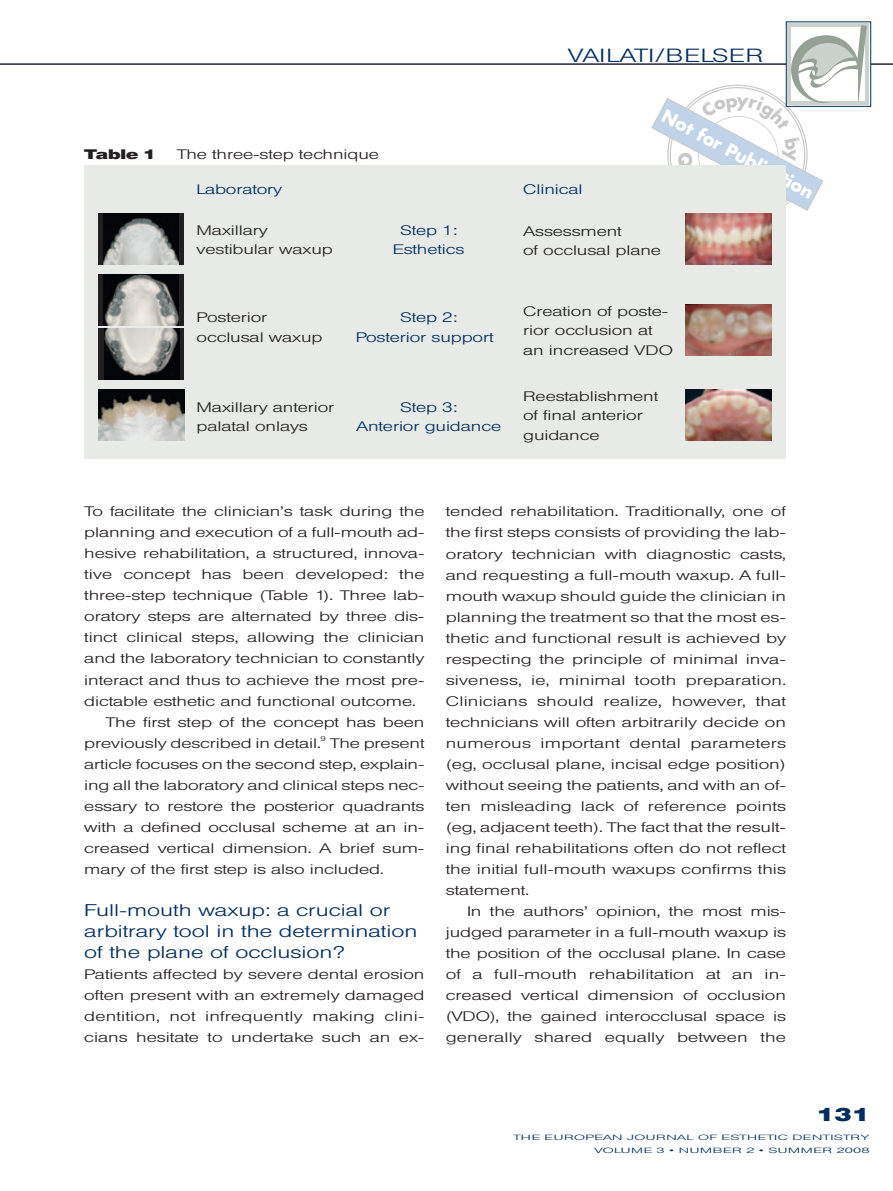
<style>
.page{position:relative;width:893px;height:1191px;background:#fff}
.page>*{position:absolute;margin:0;border:0;box-sizing:border-box;transform-origin:0 0}
.t1{font:700 19.8px "Futura T";color:#fff}
.t2{font:300 18.9px "Helvetica BQ";letter-spacing:.005em;color:#002e5e;scale:1.43 1}
.t3{font:900 18.9px "Helvetica BQ";color:#002e5e;scale:1.43 1}
.t4{font:300 16.8px/21px "Helvetica BQ";color:#002e5e;scale:1.43 1}
.t5{font:300 13.65px/21px "Helvetica BQ";letter-spacing:-.005em;color:#231f20;scale:1.43 1}
.t6{font:300 13.65px/19.5px "Helvetica BQ";letter-spacing:-.005em;color:#002e5e;text-align:center;scale:1.43 1}
.t7{font:900 13.65px "Helvetica BQ";letter-spacing:-.005em;color:#231f20;scale:1.43 1}
.t8{font:300 7.5px/12.8px "Helvetica BQ";letter-spacing:.025em;color:#002e5e;text-align:right;scale:2 1}
.t9{font:300 6.9px "Helvetica BQ";color:#231f20;scale:1.43 1}
</style>
<div class="page">
<hr style="left:0;top:64px;width:893px;height:1px;background:#231f20">
<div style="left:786px;top:22px;width:85px;height:85px;border:1px solid #002e5e"></div>
<div style="left:788px;top:23px;width:81px;height:82px;background:#cbd2cd"></div>
<div style="left:84px;top:165px;width:702px;height:294px;background:#e7eae7"></div>
<div style="left:98px;top:214px;width:86px;height:51px;background:#231f20"></div>
<img style="left:103px;top:214px;width:76px;height:51px">
<div style="left:98px;top:274px;width:85px;height:51px;background:#231f20"></div>
<img style="left:104px;top:274px;width:75px;height:51px">
<svg style="left:98px;top:329px;width:85px;height:51px"></svg>
<img style="left:105px;top:329px;width:74px;height:50px">
<img style="left:685px;top:304px;width:86px;height:51px">
<img style="left:98px;top:389px;width:86px;height:51px">
<img style="left:685px;top:389px;width:86px;height:51px">
<img style="left:685px;top:226px;width:86px;height:39px">
<svg style="left:651px;top:25px;width:216px;height:201px"></svg>
<p class="t7" style="left:84px;top:150px;width:52px">Table 1</p>
<p class="t5" style="left:177px;top:145px;width:143px">The three-step technique</p>
<p class="t6" style="left:197px;top:181px;width:61px">Laboratory</p>
<p class="t5" style="left:197px;top:221px;width:97px;line-height:19.5px">Maxillary vestibular waxup</p>
<p class="t6" style="left:393px;top:221px;width:51px">Step 1:<br>Esthetics</p>
<p class="t5" style="left:197px;top:309px;width:90px;line-height:19.5px">Posterior occlusal waxup</p>
<p class="t6" style="left:356px;top:309px;width:98px">Step 2:<br>Posterior support</p>
<p class="t5" style="left:197px;top:398px;width:98px;line-height:19.5px">Maxillary anterior palatal onlays</p>
<p class="t6" style="left:356px;top:398px;width:103px">Step 3:<br>Anterior guidance</p>
<h2 class="t2" style="left:568px;top:49px;width:138px">VAILATI/BELSER</h2>
<h1 class="t1" style="left:669px;top:103px;width:171px;rotate:28deg">Not for Publication</h1>
<p class="t6" style="left:523px;top:181px;width:43px">Clinical</p>
<p class="t5" style="left:523px;top:222px;width:98px;line-height:19.5px">Assessment<br>of occlusal plane</p>
<p class="t5" style="left:523px;top:303px;width:106px;line-height:19.5px">Creation of poste&shy;rior occlusion at an increased VDO</p>
<p class="t5" style="left:523px;top:387px;width:96px;line-height:19.5px">Reestablishment of final anterior guidance</p>
<p class="t5" style="left:84px;top:502px;width:239px">To facilitate the clinician’s task during the</p>
<p class="t5" style="left:84px;top:523px;width:239px">planning and execution of a full-mouth ad-</p>
<p class="t5" style="left:84px;top:544px;width:239px">hesive rehabilitation, a structured, innova-</p>
<p class="t5" style="left:84px;top:565px;width:239px">tive concept has been developed: the</p>
<p class="t5" style="left:84px;top:586px;width:239px">three-step technique (Table 1). Three lab-</p>
<p class="t5" style="left:84px;top:607px;width:239px">oratory steps are alternated by three dis-</p>
<p class="t5" style="left:84px;top:628px;width:239px">tinct clinical steps, allowing the clinician</p>
<p class="t5" style="left:84px;top:649px;width:239px">and the laboratory technician to constantly</p>
<p class="t5" style="left:84px;top:670px;width:239px">interact and thus to achieve the most pre-</p>
<p class="t5" style="left:84px;top:691px;width:233px">dictable esthetic and functional outcome.</p>
<p class="t5" style="left:106px;top:712px;width:224px">The first step of the concept has been</p>
<p class="t5" style="left:84px;top:733px;width:167px">previously described in detail.</p>
<p class="t9" style="left:321px;top:736px;width:5px">9</p>
<p class="t5" style="left:84px;top:733px;width:239px;text-align:justify;text-indent:245px">The present article focuses on the second step, explain&shy;ing all the laboratory and clinical steps nec&shy;essary to restore the posterior quadrants with a defined occlusal scheme at an in&shy;creased vertical dimension. A brief sum&shy;mary of the first step is also included.</p>
<p class="t4" style="left:84px;top:901px;width:234px">Full-mouth waxup: a crucial or arbitrary tool in the determination of the plane of occlusion?</p>
<p class="t5" style="left:84px;top:964px;width:239px;text-align:justify">Patients affected by severe dental erosion often present with an extremely damaged dentition, not infrequently making clini&shy;cians hesitate to undertake such an ex-</p>
<p class="t5" style="left:446px;top:502px;width:239px;text-align:justify">tended rehabilitation. Traditionally, one of the first steps consists of providing the lab&shy;oratory technician with diagnostic casts, and requesting a full-mouth waxup. A full&shy;mouth waxup should guide the clinician in planning the treatment so that the most es&shy;thetic and functional result is achieved by respecting the principle of minimal inva&shy;siveness, ie, minimal tooth preparation.<br>Clinicians should realize, however, that technicians will often arbitrarily decide on numerous important dental parameters (eg, occlusal plane, incisal edge position) without seeing the patients, and with an of&shy;ten misleading lack of reference points (eg, adjacent teeth). The fact that the result&shy;ing final rehabilitations often do not reflect the initial full-mouth waxups confirms this statement.</p>
<p class="t5" style="left:446px;top:901px;width:239px;text-align:justify;text-indent:21px">In the authors’ opinion, the most mis&shy;judged parameter in a full-mouth waxup is the position of the occlusal plane. In case of a full-mouth rehabilitation at an in&shy;creased vertical dimension of occlusion (VDO), the gained interocclusal space is generally shared equally between the</p>
<h2 class="t3" style="left:817px;top:1108px;width:38px">131</h2>
<p class="t8" style="left:513px;top:1132px;width:180px">THE EUROPEAN JOURNAL OF ESTHETIC DENTISTRY<br>VOLUME 3 • NUMBER 2 • SUMMER 2008</p>
</div>
